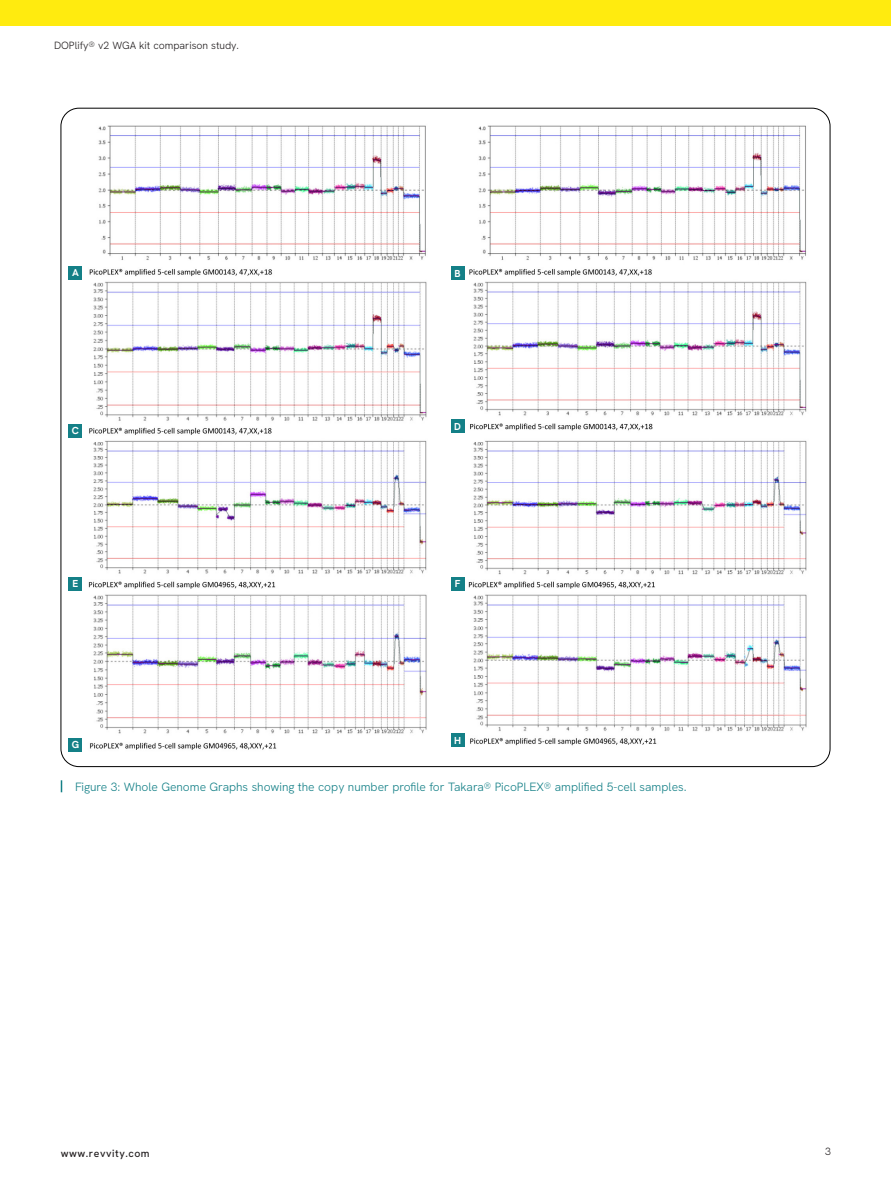
<style>
.page{position:relative;width:891px;height:1188px;background:#fff}
.page>*{position:absolute;margin:0;border:0;box-sizing:border-box;transform-origin:0 0}
.Captions{font:300 12px "Hanken Grotesk";color:#148087}
.t1{font:300 10.5px "Hanken Grotesk";color:#231f20}
.t2{font:500 10.5px "Hanken Grotesk";letter-spacing:.05em;color:#231f20}
.t3{font:700 10.05px "Hanken Grotesk";color:#fff}
</style>
<div class="page">
<div style="left:0;top:0;width:891px;height:26px;background:#ffeb0f"></div>
<img style="left:73px;top:111px;width:753px;height:652px">
<svg style="left:61px;top:780px;width:1px;height:12px"></svg>
<div style="left:69px;top:266px;width:13px;height:13px;background:#148087"></div>
<div style="left:451px;top:266px;width:13px;height:14px;background:#148087"></div>
<div style="left:69px;top:424px;width:13px;height:13px;background:#148087"></div>
<div style="left:451px;top:420px;width:13px;height:13px;background:#148087"></div>
<div style="left:69px;top:577px;width:13px;height:13px;background:#148087"></div>
<div style="left:451px;top:577px;width:13px;height:13px;background:#148087"></div>
<div style="left:69px;top:738px;width:13px;height:13px;background:#148087"></div>
<div style="left:451px;top:734px;width:13px;height:13px;background:#148087"></div>
<p class="t1" style="left:54px;top:39px;width:187px">DOPlify® v2 WGA kit comparison study.</p>
<p class="t3" style="left:72px;top:266px;width:8px">A</p>
<p class="t3" style="left:455px;top:267px;width:8px">B</p>
<p class="t3" style="left:72px;top:424px;width:9px">C</p>
<p class="t3" style="left:454px;top:420px;width:8px">D</p>
<p class="t3" style="left:73px;top:577px;width:7px">E</p>
<p class="t3" style="left:455px;top:577px;width:7px">F</p>
<p class="t3" style="left:72px;top:738px;width:9px">G</p>
<p class="t3" style="left:454px;top:734px;width:8px">H</p>
<p class="Captions" style="left:75px;top:779px;width:613px">Figure 3: Whole Genome Graphs showing the copy number profile for Takara® PicoPLEX® amplified 5-cell samples.</p>
<p class="t2" style="left:61px;top:1147px;width:90px">www.revvity.com</p>
<p class="t1" style="left:825px;top:1145px;width:7px">3</p>
</div>
